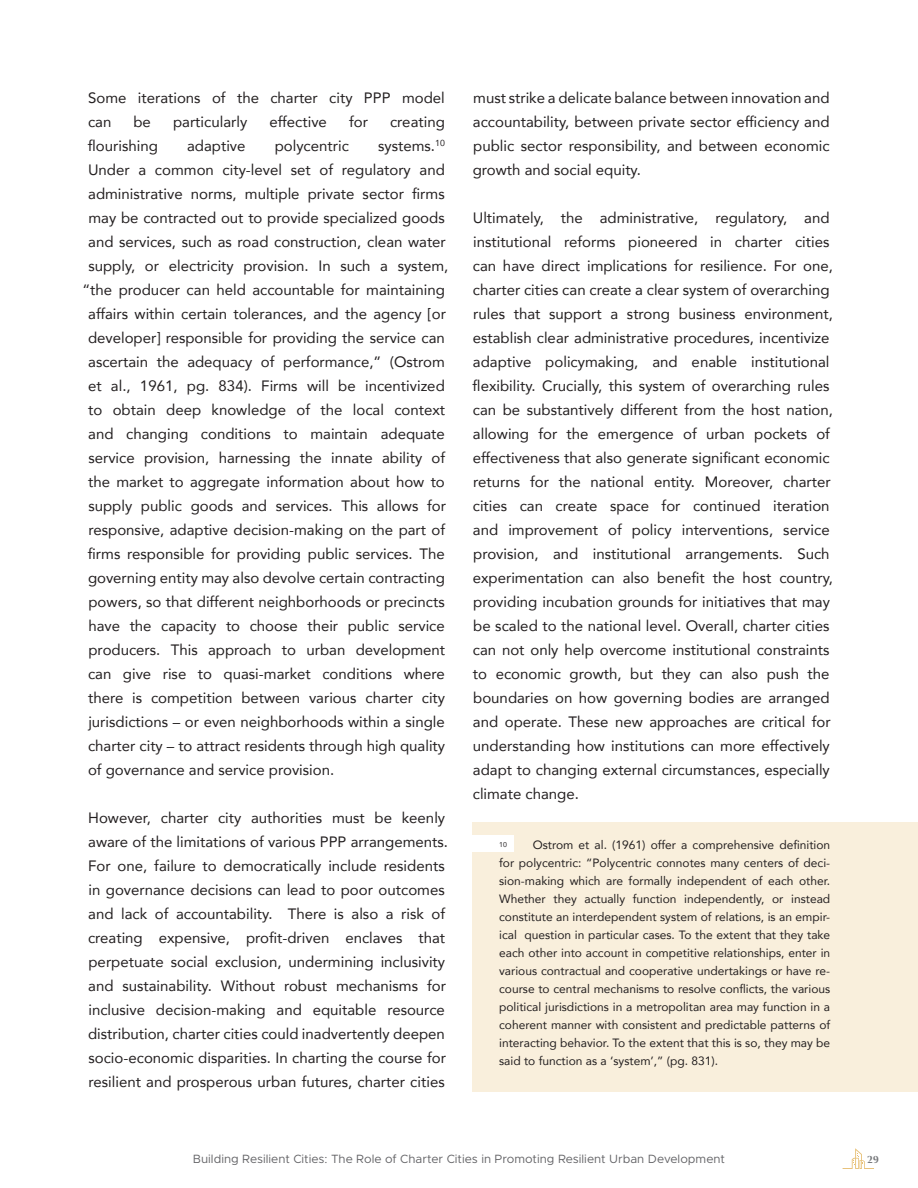
<style>
.page{position:relative;width:918px;height:1188px;background:#fff}
.page>*{position:absolute;margin:0;border:0;box-sizing:border-box;transform-origin:0 0}
.Paragraph_Style_1{font:15px/24px "Avenir";color:#231f20}
.t1{font:12px/18px "Avenir";color:#231f20;text-align:justify}
.t2{font:12px "Metropolis";color:#636366}
.t3{font:700 10.5px "Pona Display";color:#76787b}
.t4{font:7.05px "Avenir";color:#231f20}
</style>
<div class="page">
<svg style="left:843px;top:1148px;width:31px;height:21px"></svg>
<div style="left:472px;top:822px;width:446px;height:270px;background:#f9efdc"></div>
<div style="left:463px;top:836px;width:51px;height:16px;background:#fff"></div>
<p class="Paragraph_Style_1" style="left:88px;top:85px;width:358px">Some iterations of the charter city PPP model can</p>
<p class="Paragraph_Style_1" style="left:133px;top:109px;width:19px">be</p>
<p class="Paragraph_Style_1" style="left:173px;top:109px;width:76px">particularly</p>
<p class="Paragraph_Style_1" style="left:269px;top:109px;width:59px">effective</p>
<p class="Paragraph_Style_1" style="left:349px;top:109px;width:20px">for</p>
<p class="Paragraph_Style_1" style="left:390px;top:109px;width:56px">creating</p>
<p class="Paragraph_Style_1" style="left:88px;top:133px;width:72px">flourishing</p>
<p class="Paragraph_Style_1" style="left:187px;top:133px;width:60px">adaptive</p>
<p class="Paragraph_Style_1" style="left:275px;top:133px;width:76px">polycentric</p>
<p class="Paragraph_Style_1" style="left:378px;top:133px;width:68px">systems.<sup>10</sup></p>
<p class="Paragraph_Style_1" style="left:88px;top:157px;width:358px">Under a common city-level set of regulatory and</p>
<p class="Paragraph_Style_1" style="left:88px;top:181px;width:358px">administrative norms, multiple private sector firms</p>
<p class="Paragraph_Style_1" style="left:88px;top:205px;width:358px">may be contracted out to provide specialized goods</p>
<p class="Paragraph_Style_1" style="left:88px;top:229px;width:359px">and services, such as road construction, clean water</p>
<p class="Paragraph_Style_1" style="left:88px;top:253px;width:361px">supply, or electricity provision. In such a system,</p>
<p class="Paragraph_Style_1" style="left:83px;top:277px;width:364px">“the producer can held accountable for maintaining</p>
<p class="Paragraph_Style_1" style="left:88px;top:301px;width:359px">affairs within certain tolerances, and the agency [or</p>
<p class="Paragraph_Style_1" style="left:88px;top:325px;width:358px">developer] responsible for providing the service can</p>
<p class="Paragraph_Style_1" style="left:88px;top:349px;width:358px">ascertain the adequacy of performance,” (Ostrom</p>
<p class="Paragraph_Style_1" style="left:88px;top:373px;width:358px">et al., 1961, pg. 834). Firms will be incentivized</p>
<p class="Paragraph_Style_1" style="left:88px;top:397px;width:359px">to obtain deep knowledge of the local context</p>
<p class="Paragraph_Style_1" style="left:88px;top:421px;width:358px">and changing conditions to maintain adequate</p>
<p class="Paragraph_Style_1" style="left:88px;top:445px;width:358px">service provision, harnessing the innate ability of</p>
<p class="Paragraph_Style_1" style="left:88px;top:469px;width:358px">the market to aggregate information about how to</p>
<p class="Paragraph_Style_1" style="left:88px;top:493px;width:359px">supply public goods and services. This allows for</p>
<p class="Paragraph_Style_1" style="left:88px;top:517px;width:358px">responsive, adaptive decision-making on the part of</p>
<p class="Paragraph_Style_1" style="left:88px;top:541px;width:359px">firms responsible for providing public services. The</p>
<p class="Paragraph_Style_1" style="left:88px;top:565px;width:358px">governing entity may also devolve certain contracting</p>
<p class="Paragraph_Style_1" style="left:88px;top:589px;width:358px">powers, so that different neighborhoods or precincts</p>
<p class="Paragraph_Style_1" style="left:88px;top:613px;width:358px">have the capacity to choose their public service</p>
<p class="Paragraph_Style_1" style="left:88px;top:637px;width:358px">producers. This approach to urban development</p>
<p class="Paragraph_Style_1" style="left:88px;top:661px;width:358px">can give rise to quasi-market conditions where</p>
<p class="Paragraph_Style_1" style="left:88px;top:685px;width:359px">there is competition between various charter city</p>
<p class="Paragraph_Style_1" style="left:88px;top:709px;width:358px">jurisdictions – or even neighborhoods within a single</p>
<p class="Paragraph_Style_1" style="left:88px;top:733px;width:359px">charter city – to attract residents through high quality</p>
<p class="Paragraph_Style_1" style="left:88px;top:757px;width:248px">of governance and service provision.</p>
<p class="Paragraph_Style_1" style="left:88px;top:805px;width:361px">However, charter city authorities must be keenly aware of the limitations of various PPP arrangements.<br>For one, failure to democratically include residents in governance decisions can lead to poor outcomes and lack of accountability. There is also a risk of creating expensive, profit-driven enclaves that perpetuate social exclusion, undermining inclusivity and sustainability. Without robust mechanisms for inclusive decision-making and equitable resource distribution, charter cities could inadvertently deepen socio-economic disparities. In charting the course for resilient and prosperous urban futures, charter cities</p>
<p class="Paragraph_Style_1" style="left:473px;top:85px;width:358px;text-align:justify">must strike a delicate balance between innovation and accountability, between private sector efficiency and public sector responsibility, and between economic growth and social equity.</p>
<p class="Paragraph_Style_1" style="left:473px;top:205px;width:362px">Ultimately, the administrative, regulatory, and institutional reforms pioneered in charter cities can have direct implications for resilience. For one, charter cities can create a clear system of overarching rules that support a strong business environment, establish clear administrative procedures, incentivize adaptive policymaking, and enable institutional flexibility. Crucially, this system of overarching rules can be substantively different from the host nation, allowing for the emergence of urban pockets of effectiveness that also generate significant economic returns for the national entity. Moreover, charter cities can create space for continued iteration and improvement of policy interventions, service provision, and institutional arrangements. Such experimentation can also benefit the host country, providing incubation grounds for initiatives that may be scaled to the national level. Overall, charter cities can not only help overcome institutional constraints to economic growth, but they can also push the boundaries on how governing bodies are arranged and operate. These new approaches are critical for understanding how institutions can more effectively adapt to changing external circumstances, especially climate change.</p>
<p class="t4" style="left:499px;top:838px;width:9px">10</p>
<p class="t1" style="left:499px;top:835px;width:333px;text-indent:34px">Ostrom et al. (1961) offer a comprehensive definition for polycentric: “Polycentric connotes many centers of deci&shy;sion-making which are formally independent of each other.<br>Whether they actually function independently, or instead constitute an interdependent system of relations, is an empir&shy;ical question in particular cases. To the extent that they take each other into account in competitive relationships, enter in various contractual and cooperative undertakings or have re&shy;course to central mechanisms to resolve conflicts, the various political jurisdictions in a metropolitan area may function in a coherent manner with consistent and predictable patterns of interacting behavior. To the extent that this is so, they may be said to function as a ‘system’,” (pg. 831).</p>
<p class="t2" style="left:193px;top:1151px;width:534px">Building Resilient Cities: The Role of Charter Cities in Promoting Resilient Urban Development</p>
<p class="t3" style="left:867px;top:1153px;width:13px">29</p>
</div>
